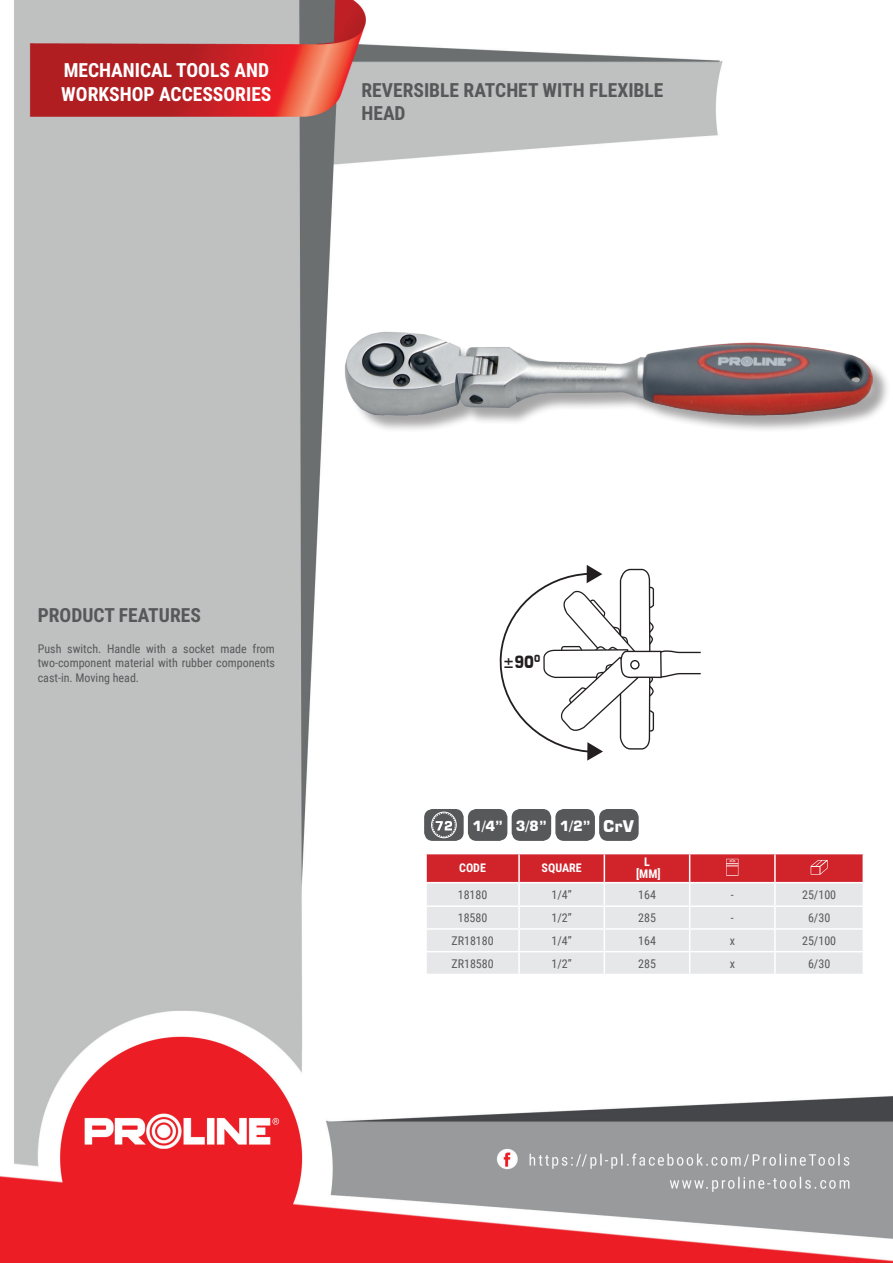
<style>
.page{position:relative;width:893px;height:1263px;background:#fff}
.page>*{position:absolute;margin:0;border:0;box-sizing:border-box;transform-origin:0 0}
.t1{font:700 19.5px/23.4px "Roboto Condensed";color:#57585a}
.t2{font:700 19.5px/23.4px "Roboto Condensed";color:#fff}
.t3{font:700 16.5px "Square 721 BT";color:#231f20;scale:.85 1}
.t4{font:700 13.95px "Square 721 BT";color:#fff}
.t5{font:12px/14.4px "Roboto Condensed";color:#57585a;text-align:justify}
.t6{font:700 12px/12px "Roboto Condensed";color:#fff;text-align:center}
.s1{font-size:16.05px}
</style>
<div class="page">
<img style="left:0;top:0;width:893px;height:1263px">
<div style="left:348px;top:334px;width:542px;height:100px;background:#231f20;opacity:.4"></div>
<img style="left:345px;top:332px;width:527px;height:83px">
<svg style="left:496px;top:565px;width:205px;height:195px"></svg>
<hr style="left:425px;top:854px;width:2px;height:28px;background:#fff">
<hr style="left:425px;top:883px;width:2px;height:22px;background:#fff">
<hr style="left:425px;top:907px;width:2px;height:21px;background:#fff">
<hr style="left:425px;top:930px;width:2px;height:21px;background:#fff">
<hr style="left:425px;top:952px;width:2px;height:22px;background:#fff">
<hr style="left:862px;top:854px;width:2px;height:28px;background:#fff">
<hr style="left:862px;top:883px;width:2px;height:22px;background:#fff">
<hr style="left:862px;top:907px;width:2px;height:21px;background:#fff">
<hr style="left:862px;top:930px;width:2px;height:21px;background:#fff">
<hr style="left:862px;top:952px;width:2px;height:22px;background:#fff">
<hr style="left:775px;top:853px;width:89px;height:1px;background:#fff">
<hr style="left:425px;top:853px;width:94px;height:1px;background:#fff">
<hr style="left:425px;top:882px;width:94px;height:1px;background:#fff">
<hr style="left:775px;top:882px;width:89px;height:1px;background:#fff">
<hr style="left:425px;top:905px;width:94px;height:2px;background:#fff">
<hr style="left:775px;top:905px;width:89px;height:2px;background:#fff">
<hr style="left:425px;top:928px;width:94px;height:2px;background:#fff">
<hr style="left:775px;top:928px;width:89px;height:2px;background:#fff">
<hr style="left:425px;top:951px;width:94px;height:1px;background:#fff">
<hr style="left:775px;top:951px;width:89px;height:1px;background:#fff">
<hr style="left:425px;top:974px;width:94px;height:1px;background:#fff">
<hr style="left:519px;top:974px;width:85px;height:1px;background:#fff">
<hr style="left:604px;top:974px;width:86px;height:1px;background:#fff">
<hr style="left:690px;top:974px;width:85px;height:1px;background:#fff">
<hr style="left:775px;top:974px;width:89px;height:1px;background:#fff">
<svg style="left:426px;top:853px;width:437px;height:121px;background:#e3bdc0"></svg>
<div style="left:425px;top:810px;width:38px;height:30px;background:#57585a;border-radius:8px"></div>
<div style="left:424px;top:809px;width:40px;height:32px;border:1px solid #57585a;border-radius:8px"></div>
<div style="left:431px;top:811px;width:26px;height:27px;border:1px solid #fff;border-radius:50%"></div>
<svg style="left:432px;top:812px;width:24px;height:26px"></svg>
<div style="left:469px;top:810px;width:38px;height:30px;background:#57585a;border-radius:8px"></div>
<div style="left:468px;top:809px;width:39px;height:32px;border:1px solid #57585a;border-radius:8px"></div>
<div style="left:512px;top:810px;width:38px;height:30px;background:#57585a;border-radius:8px"></div>
<div style="left:512px;top:809px;width:39px;height:32px;border:1px solid #57585a;border-radius:8px"></div>
<div style="left:556px;top:810px;width:38px;height:30px;background:#57585a;border-radius:8px"></div>
<div style="left:555px;top:809px;width:40px;height:32px;border:1px solid #57585a;border-radius:8px"></div>
<div style="left:600px;top:810px;width:38px;height:30px;background:#57585a;border-radius:8px"></div>
<div style="left:599px;top:809px;width:40px;height:32px;border:1px solid #57585a;border-radius:8px"></div>
<h1 class="t2" style="left:61px;top:58px;width:212px">MECHANICAL TOOLS AND<br>WORKSHOP ACCESSORIES</h1>
<h1 class="t1" style="left:361px;top:77px;width:304px">REVERSIBLE RATCHET WITH FLEXIBLE<br>HEAD</h1>
<h1 class="t1" style="left:38px;top:602px;width:165px">PRODUCT FEATURES</h1>
<p class="t5" style="left:38px;top:641px;width:239px">Push switch. Handle with a socket made from two-component material with rubber components cast-in. Moving head.</p>
<h2 class="t3" style="left:503px;top:651px;width:46px">±90<sup>O</sup></h2>
<p class="t4" style="left:472px;top:817px;width:164px">1/4” 3/8” 1/2” <span class="s1">CrV</span></p>
<p class="t6" style="left:459px;top:862px;width:28px">CODE</p>
<p class="t6" style="left:542px;top:862px;width:42px">SQUARE</p>
<p class="t6" style="left:636px;top:856px;width:26px">L [MM]</p>
<p class="t5" style="left:458px;top:887px;width:31px">18180</p>
<p class="t5" style="left:552px;top:887px;width:22px">1/4’’</p>
<p class="t5" style="left:638px;top:887px;width:19px">164</p>
<p class="t5" style="left:731px;top:887px;width:4px">-</p>
<p class="t5" style="left:802px;top:887px;width:36px">25/100</p>
<p class="t5" style="left:458px;top:910px;width:31px">18580</p>
<p class="t5" style="left:552px;top:910px;width:22px">1/2’’</p>
<p class="t5" style="left:638px;top:910px;width:19px">285</p>
<p class="t5" style="left:731px;top:910px;width:4px">-</p>
<p class="t5" style="left:808px;top:910px;width:24px">6/30</p>
<p class="t5" style="left:451px;top:933px;width:44px">ZR18180</p>
<p class="t5" style="left:552px;top:933px;width:22px">1/4’’</p>
<p class="t5" style="left:638px;top:933px;width:19px">164</p>
<p class="t5" style="left:730px;top:933px;width:7px">x</p>
<p class="t5" style="left:802px;top:933px;width:36px">25/100</p>
<p class="t5" style="left:451px;top:956px;width:44px">ZR18580</p>
<p class="t5" style="left:552px;top:956px;width:22px">1/2’’</p>
<p class="t5" style="left:638px;top:956px;width:19px">285</p>
<p class="t5" style="left:730px;top:956px;width:7px">x</p>
<p class="t5" style="left:808px;top:956px;width:24px">6/30</p>
</div>
